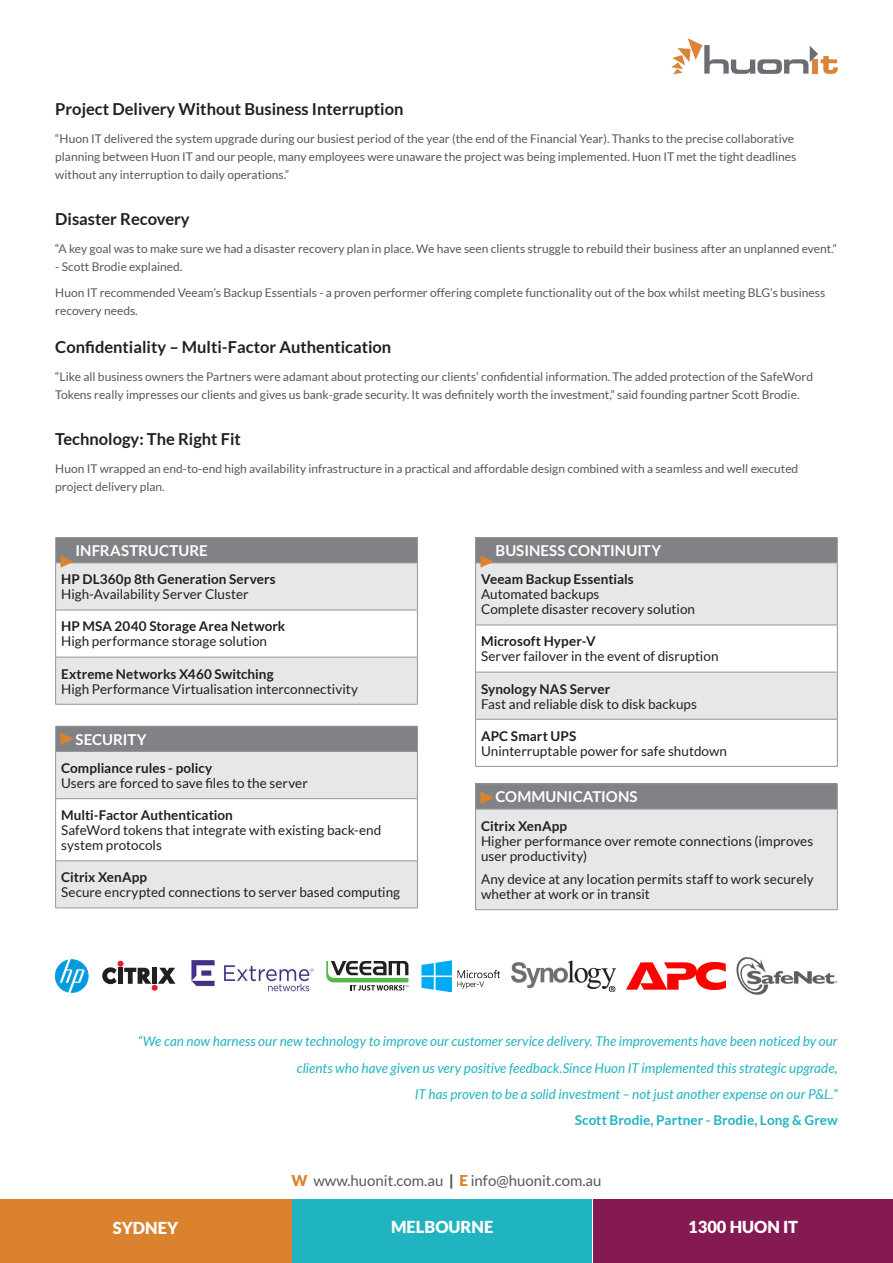
<style>
.page{position:relative;width:893px;height:1263px;background:#fff}
.page>*{position:absolute;margin:0;border:0;box-sizing:border-box;transform-origin:0 0}
.t1{font:700 16.5px "Lato";color:#231f20}
.body{font:900 16.5px "Lato";color:#fff}
.t2{font:700 15px "Lato";letter-spacing:.005em;color:#fff}
.body-2{font:15px "Lato";color:#57585a}
.t3{font:13.5px/15px "Lato";color:#231f20}
.t4{font:italic 13.5px/26.4px "Lato";letter-spacing:.005em;color:#20b4c1;text-align:right}
.t5{font:700 13.5px "Lato";letter-spacing:.005em;color:#231f20}
.body-3{font:12px/18px "Lato";color:#57585a}
.s1{font-weight:700;font-style:normal}
.s2{font-weight:900;color:#da822e}
.s3{font-weight:900}
</style>
<div class="page">
<svg style="left:671px;top:38px;width:167px;height:36px"></svg>
<div style="left:56px;top:538px;width:361px;height:25px;background:#808285"></div>
<svg style="left:56px;top:563px;width:361px;height:141px;fill:#e6e7e9"></svg>
<hr style="left:55px;top:537px;width:363px;height:1px;background:#939598">
<svg style="left:417px;top:538px;width:1px;height:24px"></svg>
<hr style="left:55px;top:562px;width:363px;height:1px;background:#939598">
<hr style="left:55px;top:563px;width:1px;height:47px;background:#939598">
<hr style="left:417px;top:563px;width:1px;height:47px;background:#939598">
<hr style="left:55px;top:610px;width:363px;height:1px;background:#939598">
<hr style="left:55px;top:610px;width:1px;height:47px;background:#939598">
<hr style="left:417px;top:610px;width:1px;height:47px;background:#939598">
<hr style="left:55px;top:657px;width:363px;height:1px;background:#939598">
<hr style="left:55px;top:657px;width:1px;height:47px;background:#939598">
<hr style="left:417px;top:657px;width:1px;height:47px;background:#939598">
<hr style="left:55px;top:704px;width:363px;height:1px;background:#939598">
<div style="left:476px;top:784px;width:361px;height:25px;background:#808285"></div>
<div style="left:476px;top:809px;width:361px;height:101px;background:#e6e7e9"></div>
<hr style="left:475px;top:783px;width:363px;height:1px;background:#939598">
<svg style="left:837px;top:784px;width:1px;height:25px"></svg>
<hr style="left:475px;top:809px;width:363px;height:1px;background:#939598">
<hr style="left:475px;top:809px;width:1px;height:100px;background:#939598">
<hr style="left:837px;top:809px;width:1px;height:100px;background:#939598">
<hr style="left:475px;top:909px;width:363px;height:1px;background:#939598">
<div style="left:476px;top:538px;width:361px;height:25px;background:#808285"></div>
<svg style="left:476px;top:563px;width:361px;height:156px;fill:#e6e7e9"></svg>
<hr style="left:475px;top:537px;width:363px;height:1px;background:#939598">
<svg style="left:837px;top:538px;width:1px;height:24px"></svg>
<hr style="left:475px;top:562px;width:363px;height:1px;background:#939598">
<hr style="left:475px;top:563px;width:1px;height:62px;background:#939598">
<hr style="left:837px;top:563px;width:1px;height:62px;background:#939598">
<hr style="left:475px;top:625px;width:363px;height:1px;background:#939598">
<hr style="left:475px;top:625px;width:1px;height:47px;background:#939598">
<hr style="left:837px;top:625px;width:1px;height:47px;background:#939598">
<hr style="left:475px;top:672px;width:363px;height:1px;background:#939598">
<hr style="left:475px;top:672px;width:1px;height:47px;background:#939598">
<hr style="left:837px;top:672px;width:1px;height:47px;background:#939598">
<hr style="left:475px;top:719px;width:363px;height:1px;background:#939598">
<hr style="left:475px;top:719px;width:1px;height:47px;background:#939598">
<hr style="left:837px;top:719px;width:1px;height:47px;background:#939598">
<hr style="left:475px;top:766px;width:363px;height:1px;background:#939598">
<div style="left:56px;top:726px;width:361px;height:25px;background:#808285"></div>
<svg style="left:56px;top:752px;width:361px;height:155px;fill:#e6e7e9"></svg>
<hr style="left:55px;top:726px;width:363px;height:1px;background:#939598">
<svg style="left:417px;top:727px;width:1px;height:24px"></svg>
<hr style="left:55px;top:751px;width:363px;height:1px;background:#939598">
<hr style="left:55px;top:752px;width:1px;height:46px;background:#939598">
<hr style="left:417px;top:752px;width:1px;height:46px;background:#939598">
<hr style="left:55px;top:798px;width:363px;height:1px;background:#939598">
<hr style="left:55px;top:799px;width:1px;height:61px;background:#939598">
<hr style="left:417px;top:799px;width:1px;height:61px;background:#939598">
<hr style="left:55px;top:860px;width:363px;height:1px;background:#939598">
<hr style="left:55px;top:861px;width:1px;height:46px;background:#939598">
<hr style="left:417px;top:861px;width:1px;height:46px;background:#939598">
<hr style="left:55px;top:907px;width:363px;height:1px;background:#939598">
<svg style="left:55px;top:538px;width:19px;height:30px"></svg>
<svg style="left:475px;top:784px;width:19px;height:25px"></svg>
<svg style="left:475px;top:538px;width:19px;height:30px"></svg>
<svg style="left:55px;top:727px;width:19px;height:24px"></svg>
<svg style="left:326px;top:961px;width:82px;height:29px"></svg>
<svg style="left:55px;top:959px;width:33px;height:33px"></svg>
<svg style="left:102px;top:961px;width:75px;height:30px"></svg>
<img style="left:626px;top:962px;width:99px;height:27px">
<img style="left:736px;top:957px;width:102px;height:37px">
<img style="left:191px;top:960px;width:123px;height:31px">
<img style="left:421px;top:960px;width:79px;height:31px">
<img style="left:512px;top:960px;width:103px;height:31px">
<div style="left:0;top:1199px;width:291px;height:64px;background:#da822e"></div>
<div style="left:292px;top:1199px;width:300px;height:64px;background:#20b4c1"></div>
<div style="left:593px;top:1199px;width:300px;height:64px;background:#851a53"></div>
<h1 class="t1" style="left:55px;top:99px;width:350px">Project Delivery Without Business Interruption</h1>
<h1 class="body-3" style="left:55px;top:129px;width:743px">“Huon IT delivered the system upgrade during our busiest period of the year (the end of the Financial Year). Thanks to the precise collaborative planning between Huon IT and our people, many employees were unaware the project was being implemented. Huon IT met the tight deadlines without any interruption to daily operations.”</h1>
<h1 class="t1" style="left:55px;top:209px;width:136px">Disaster Recovery</h1>
<h1 class="body-3" style="left:55px;top:239px;width:783px">“A key goal was to make sure we had a disaster recovery plan in place. We have seen clients struggle to rebuild their business after an unplanned event.”</h1>
<h1 class="body-3" style="left:55px;top:257px;width:129px">- Scott Brodie explained.</h1>
<p class="body-3" style="left:55px;top:284px;width:771px">Huon IT recommended Veeam’s Backup Essentials - a proven performer offering complete functionality out of the box whilst meeting BLG’s business recovery needs.</p>
<h1 class="t1" style="left:55px;top:337px;width:338px">Confidentiality – Multi-Factor Authentication</h1>
<h1 class="body-3" style="left:55px;top:367px;width:759px">“Like all business owners the Partners were adamant about protecting our clients’ confidential information. The added protection of the SafeWord<br>Tokens really impresses our clients and gives us bank-grade security. It was definitely worth the investment,” said founding partner Scott Brodie.</h1>
<h1 class="t1" style="left:55px;top:429px;width:187px">Technology: The Right Fit</h1>
<p class="body-3" style="left:55px;top:459px;width:745px">Huon IT wrapped an end-to-end high availability infrastructure in a practical and affordable design combined with a seamless and well executed project delivery plan.</p>
<p class="t2" style="left:76px;top:542px;width:134px">INFRASTRUCTURE</p>
<p class="t5" style="left:61px;top:572px;width:216px">HP DL360p 8th Generation Servers</p>
<p class="t3" style="left:61px;top:587px;width:189px">High-Availability Server Cluster</p>
<p class="t5" style="left:61px;top:619px;width:226px">HP MSA 2040 Storage Area Network</p>
<p class="t3" style="left:61px;top:634px;width:207px">High performance storage solution</p>
<p class="t5" style="left:61px;top:666px;width:214px">Extreme Networks X460 Switching</p>
<p class="t3" style="left:61px;top:681px;width:298px">High Performance Virtualisation interconnectivity</p>
<p class="t2" style="left:76px;top:731px;width:73px">SECURITY</p>
<p class="t5" style="left:61px;top:760px;width:153px">Compliance rules - policy</p>
<p class="t3" style="left:61px;top:775px;width:248px">Users are forced to save files to the server</p>
<p class="t5" style="left:61px;top:807px;width:173px">Multi-Factor Authentication</p>
<p class="t3" style="left:61px;top:823px;width:322px">SafeWord tokens that integrate with existing back-end system protocols</p>
<p class="t5" style="left:61px;top:870px;width:88px">Citrix XenApp</p>
<p class="t3" style="left:61px;top:885px;width:341px">Secure encrypted connections to server based computing</p>
<p class="t2" style="left:495px;top:542px;width:167px">BUSINESS CONTINUITY</p>
<p class="t5" style="left:481px;top:572px;width:154px">Veeam Backup Essentials</p>
<p class="t3" style="left:481px;top:587px;width:120px">Automated backups</p>
<p class="t3" style="left:481px;top:602px;width:216px">Complete disaster recovery solution</p>
<p class="t5" style="left:481px;top:634px;width:116px">Microsoft Hyper-V</p>
<p class="t3" style="left:481px;top:649px;width:239px">Server failover in the event of disruption</p>
<p class="t5" style="left:481px;top:681px;width:131px">Synology NAS Server</p>
<p class="t3" style="left:481px;top:696px;width:217px">Fast and reliable disk to disk backups</p>
<p class="t5" style="left:481px;top:728px;width:97px">APC Smart UPS</p>
<p class="t3" style="left:481px;top:743px;width:248px">Uninterruptable power for safe shutdown</p>
<p class="t2" style="left:495px;top:788px;width:144px">COMMUNICATIONS</p>
<p class="t5" style="left:481px;top:818px;width:88px">Citrix XenApp</p>
<p class="t3" style="left:481px;top:833px;width:334px">Higher performance over remote connections (improves user productivity)</p>
<p class="t3" style="left:481px;top:872px;width:334px">Any device at any location permits staff to work securely whether at work or in transit</p>
<p class="t4" style="left:138px;top:1029px;width:701px">“We can now harness our new technology to improve our customer service delivery. The improvements have been noticed by our clients who have given us very positive feedback.Since Huon IT implemented this strategic upgrade,<br>IT has proven to be a solid investment – not just another expense on our P&amp;L.”<br><span class="s1">Scott Brodie, Partner - Brodie, Long &amp; Grew</span></p>
<p class="body-2" style="left:292px;top:1172px;width:311px"><span class="s2">W</span> www.huonit.com.au <span class="s3">|</span> <span class="s2">E</span> info@huonit.com.au</p>
<p class="body" style="left:113px;top:1218px;width:67px">SYDNEY</p>
<p class="body" style="left:391px;top:1217px;width:104px">MELBOURNE</p>
<p class="body" style="left:688px;top:1217px;width:111px">1300 HUON IT</p>
</div>
